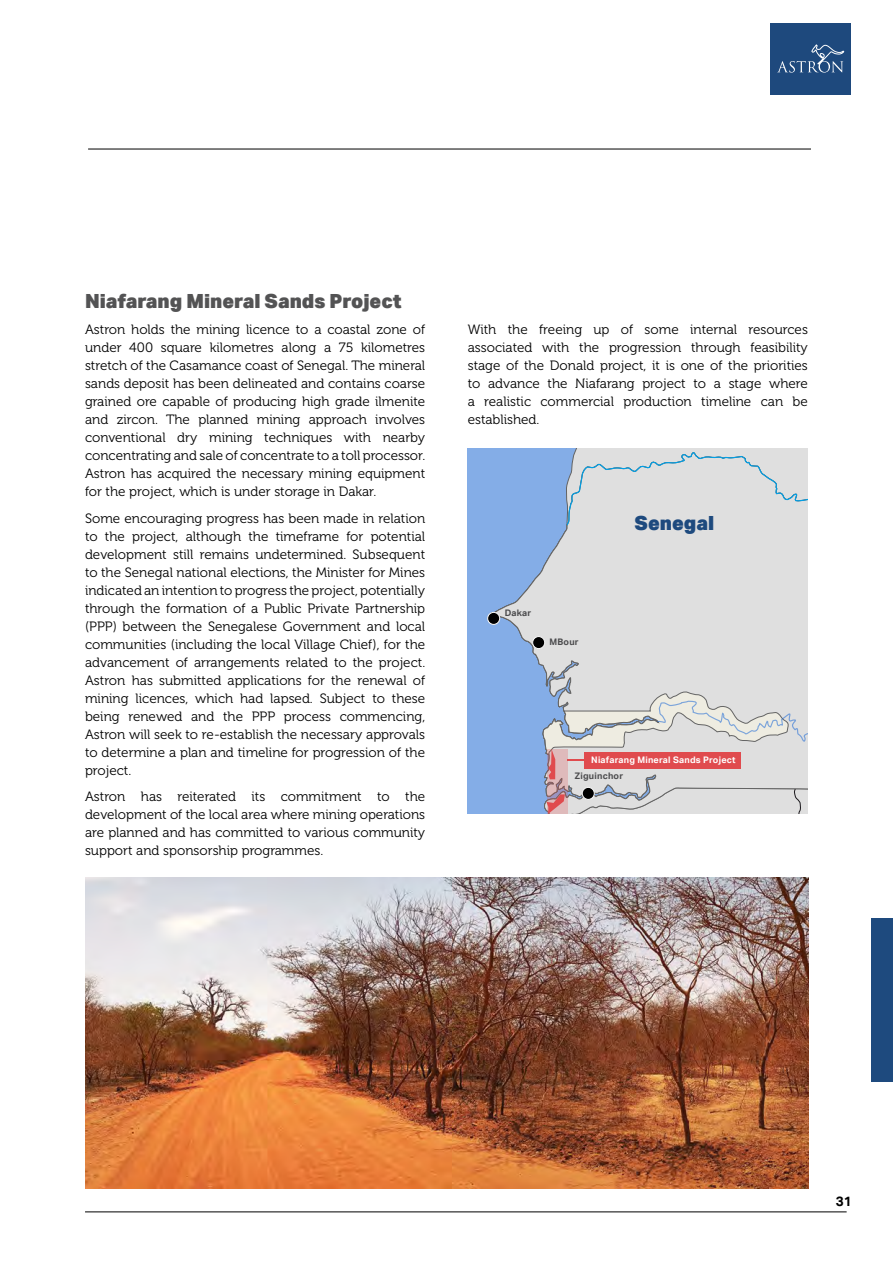
<style>
.page{position:relative;width:893px;height:1263px;background:#fff}
.page>*{position:absolute;margin:0;border:0;box-sizing:border-box;transform-origin:0 0}
.t1{font:900 19.5px "Aktiv Grotesk";color:#535354}
.t2{font:900 19.5px "Aktiv Grotesk";color:#1e4a7e}
.t3{font:700 16.5px "Aktiv Grotesk";letter-spacing:.025em;color:#1a171b}
.t4{font:13.5px/18px "Museo 300";color:#000;text-align:justify}
.t5{font:700 13.5px "Aktiv Grotesk";color:#000}
.t6{font:700 9px "Aktiv Grotesk";letter-spacing:.025em;color:#fff}
.t7{font:700 9px "Aktiv Grotesk";letter-spacing:.025em;color:#4b4b4d}
</style>
<div class="page">
<hr style="left:85px;top:1211px;width:762px;height:1px;background:#000">
<div style="left:872px;top:918px;width:21px;height:164px;background:#1e4a7e"></div>
<hr style="left:88px;top:149px;width:723px;height:1px;background:#000">
<img style="left:85px;top:878px;width:723px;height:310px">
<div style="left:770px;top:23px;width:80px;height:72px;background:#1e497d"></div>
<svg style="left:777px;top:44px;width:68px;height:29px"></svg>
<svg style="left:468px;top:448px;width:340px;height:365px;background:#8bb0e6"></svg>
<svg style="left:490px;top:451px;width:76px;height:362px;background:#94b5e3"></svg>
<div style="left:566px;top:451px;width:242px;height:240px;background:#dfdfdf"></div>
<div style="left:488px;top:612px;width:12px;height:12px;background:#000;border-radius:50%"></div>
<div style="left:487px;top:612px;width:13px;height:13px;border:1px solid #fff;border-radius:50%"></div>
<div style="left:533px;top:636px;width:12px;height:13px;background:#000;border-radius:50%"></div>
<div style="left:532px;top:636px;width:13px;height:13px;border:1px solid #fff;border-radius:50%"></div>
<svg style="left:542px;top:691px;width:266px;height:122px;background:#d5c8c9"></svg>
<h1 class="t1" style="left:85px;top:288px;width:318px">Niafarang Mineral Sands Project</h1>
<p class="t4" style="left:85px;top:321px;width:342px">Astron holds the mining licence to a coastal zone of under 400 square kilometres along a 75 kilometres stretch of the Casamance coast of Senegal. The mineral sands deposit has been delineated and contains coarse grained ore capable of producing high grade ilmenite and zircon. The planned mining approach involves conventional dry mining techniques with nearby concentrating and sale of concentrate to a toll processor.<br>Astron has acquired the necessary mining equipment for the project, which is under storage in Dakar.</p>
<p class="t4" style="left:85px;top:509px;width:342px">Some encouraging progress has been made in relation to the project, although the timeframe for potential development still remains undetermined. Subsequent to the Senegal national elections, the Minister for Mines indicated an intention to progress the project, potentially through the formation of a Public Private Partnership (PPP) between the Senegalese Government and local communities (including the local Village Chief), for the advancement of arrangements related to the project.<br>Astron has submitted applications for the renewal of mining licences, which had lapsed. Subject to these being renewed and the PPP process commencing, Astron will seek to re-establish the necessary approvals to determine a plan and timeline for progression of the project.</p>
<p class="t4" style="left:85px;top:788px;width:342px">Astron has reiterated its commitment to the development of the local area where mining operations are planned and has committed to various community support and sponsorship programmes.</p>
<p class="t4" style="left:468px;top:321px;width:342px">With the freeing up of some internal resources associated with the progression through feasibility stage of the Donald project, it is one of the priorities to advance the Niafarang project to a stage where a realistic commercial production timeline can be established.</p>
<p class="t3" style="left:643px;top:392px;width:215px">Niafarang Project Senegal</p>
<p class="t7" style="left:505px;top:607px;width:28px">Dakar</p>
<p class="t7" style="left:550px;top:636px;width:31px">MBour</p>
<h1 class="t2" style="left:635px;top:510px;width:81px">Senegal</h1>
<p class="t6" style="left:591px;top:755px;width:146px">Niafarang Mineral Sands Project</p>
<p class="t7" style="left:575px;top:771px;width:50px">Ziguinchor</p>
<p class="t5" style="left:836px;top:1194px;width:17px">31</p>
</div>
